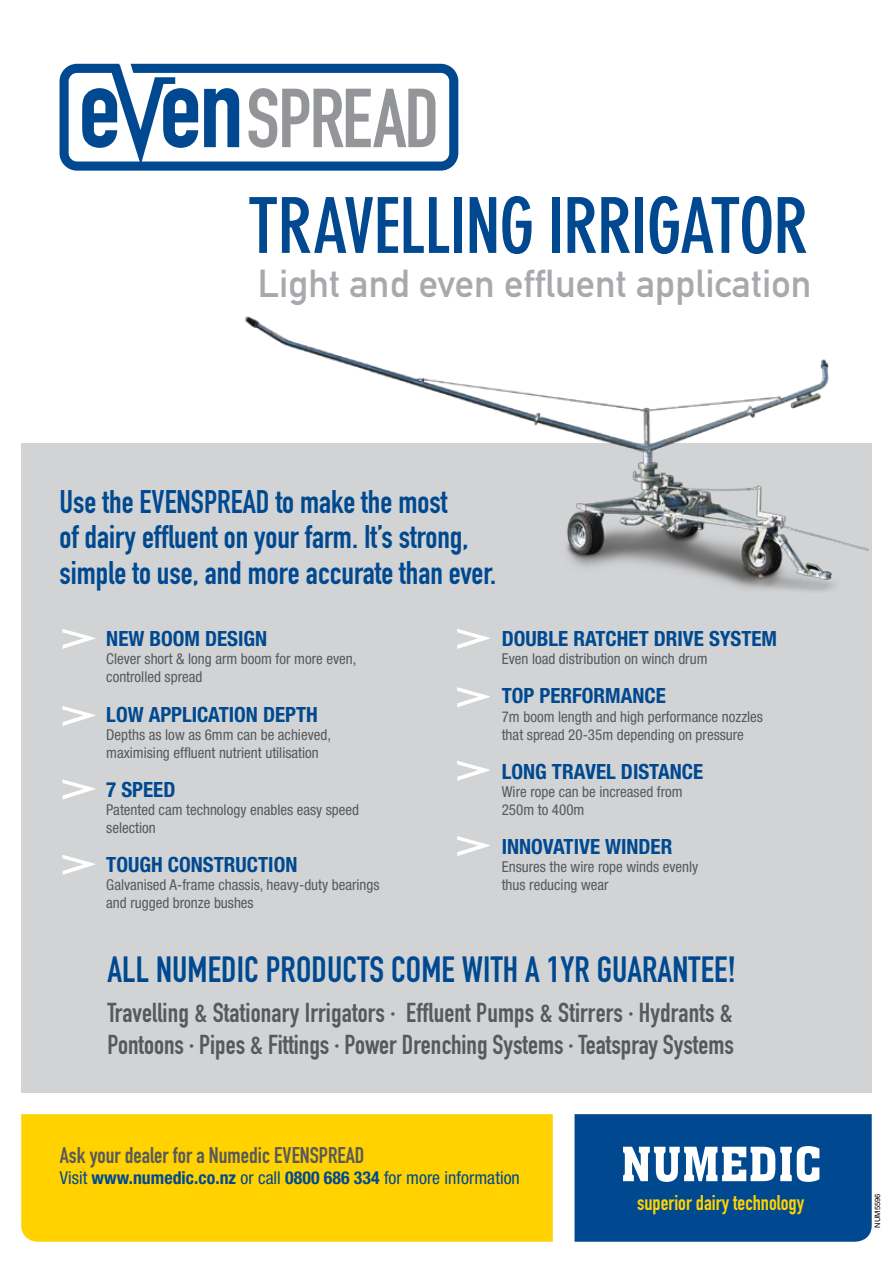
<style>
.page{position:relative;width:893px;height:1263px;background:#fff}
.page>*{position:absolute;margin:0;border:0;box-sizing:border-box;transform-origin:0 0}
.t1{font:700 condensed 75.75px "DIN Neuzeit Grotesk";letter-spacing:-.02em;color:#004990}
.t2{font:38.4px "DIN Mittelschrift";letter-spacing:.005em;color:#a7a9ac}
.t3{font:36px "DIN Engschrift";letter-spacing:.005em;color:#004990}
.t4{font:32.25px/35.2px "DIN Engschrift";color:#004990}
.t5{font:27px/31.5px "DIN Engschrift";color:#58595b}
.t6{font:22.35px "DIN Engschrift";color:#58595b}
.t7{font:700 condensed 21px "Helvetica Neue";color:#004990}
.t8{font:21px "DIN Engschrift";color:#ffd200}
.t9{font:condensed 17.85px "Helvetica Neue";color:#004990}
.t10{font:condensed 15px/18px "Helvetica Neue";color:#58595b}
.t11{font:7.5px "Helvetica";color:#000}
.s1{font-weight:700}
</style>
<div class="page">
<div style="left:21px;top:444px;width:851px;height:649px;background:#d1d3d4"></div>
<div style="left:21px;top:1114px;width:532px;height:128px;background:#ffd200"></div>
<img style="left:240px;top:316px;width:629px;height:276px">
<svg style="left:63px;top:629px;width:32px;height:20px"></svg>
<svg style="left:63px;top:706px;width:32px;height:20px"></svg>
<svg style="left:63px;top:779px;width:32px;height:20px"></svg>
<svg style="left:63px;top:855px;width:32px;height:20px"></svg>
<svg style="left:457px;top:629px;width:33px;height:20px"></svg>
<svg style="left:457px;top:687px;width:33px;height:20px"></svg>
<svg style="left:457px;top:761px;width:33px;height:20px"></svg>
<svg style="left:457px;top:836px;width:33px;height:20px"></svg>
<svg style="left:60px;top:64px;width:398px;height:107px"></svg>
<svg style="left:574px;top:1114px;width:298px;height:128px;background:#1e5e9d"></svg>
<h1 class="t1" style="left:248px;top:182px;width:562px">TRAVELLING IRRIGATOR</h1>
<h2 class="t2" style="left:258px;top:261px;width:555px">Light and even effluent application</h2>
<h3 class="t4" style="left:60px;top:484px;width:438px">Use the EVENSPREAD to make the most<br>of dairy effluent on your farm. It’s strong, simple to use, and more accurate than ever.</h3>
<h3 class="t7" style="left:106px;top:626px;width:162px">NEW BOOM DESIGN</h3>
<p class="t10" style="left:106px;top:650px;width:252px">Clever short &amp; long arm boom for more even, controlled spread</p>
<h3 class="t7" style="left:106px;top:701px;width:213px">LOW APPLICATION DEPTH</h3>
<p class="t10" style="left:106px;top:725px;width:226px">Depths as low as 6mm can be achieved, maximising effluent nutrient utilisation</p>
<h3 class="t7" style="left:106px;top:776px;width:69px">7 SPEED</h3>
<p class="t10" style="left:106px;top:800px;width:254px">Patented cam technology enables easy speed selection</p>
<h3 class="t7" style="left:106px;top:852px;width:193px">TOUGH CONSTRUCTION</h3>
<p class="t10" style="left:106px;top:876px;width:275px">Galvanised A-frame chassis, heavy-duty bearings and rugged bronze bushes</p>
<h3 class="t7" style="left:502px;top:626px;width:277px">DOUBLE RATCHET DRIVE SYSTEM</h3>
<p class="t10" style="left:502px;top:650px;width:207px">Even load distribution on winch drum</p>
<h3 class="t7" style="left:502px;top:683px;width:166px">TOP PERFORMANCE</h3>
<p class="t10" style="left:502px;top:707px;width:263px">7m boom length and high performance nozzles that spread 20-35m depending on pressure</p>
<h3 class="t7" style="left:502px;top:758px;width:203px">LON G TRAVEL DISTANCE</h3>
<p class="t10" style="left:502px;top:782px;width:182px">Wire rope can be increased from<br>250m to 400m</p>
<h3 class="t7" style="left:502px;top:834px;width:172px">INNOVATIVE WINDER</h3>
<p class="t10" style="left:502px;top:858px;width:198px">Ensures the wire rope winds evenly thus reducing wear</p>
<h3 class="t3" style="left:107px;top:948px;width:630px">ALL NUMEDIC PRODUCTS COME WITH A 1YR GUARANTEE!</h3>
<h3 class="t5" style="left:107px;top:997px;width:628px">Travelling &amp; Stationary Irrigators ∙ Effluent Pumps &amp; Stirrers ∙ Hydrants &amp;<br>Pontoons ∙ Pipes &amp; Fittings ∙ Power Drenching Systems ∙ Teatspray Systems</h3>
<h3 class="t6" style="left:60px;top:1142px;width:306px">Ask your dealer for a Numedic EVENSPREAD</h3>
<p class="t9" style="left:60px;top:1167px;width:462px">Visit <span class="s1">WWW.NUMEDIC.CO.NZ</span> or call <span class="s1">0800 686 334</span> for more information</p>
<h3 class="t8" style="left:637px;top:1190px;width:169px">superior dairy technology</h3>
<p class="t11" style="left:873px;top:1227px;width:35px;rotate:-90deg">NUM5596</p>
</div>
